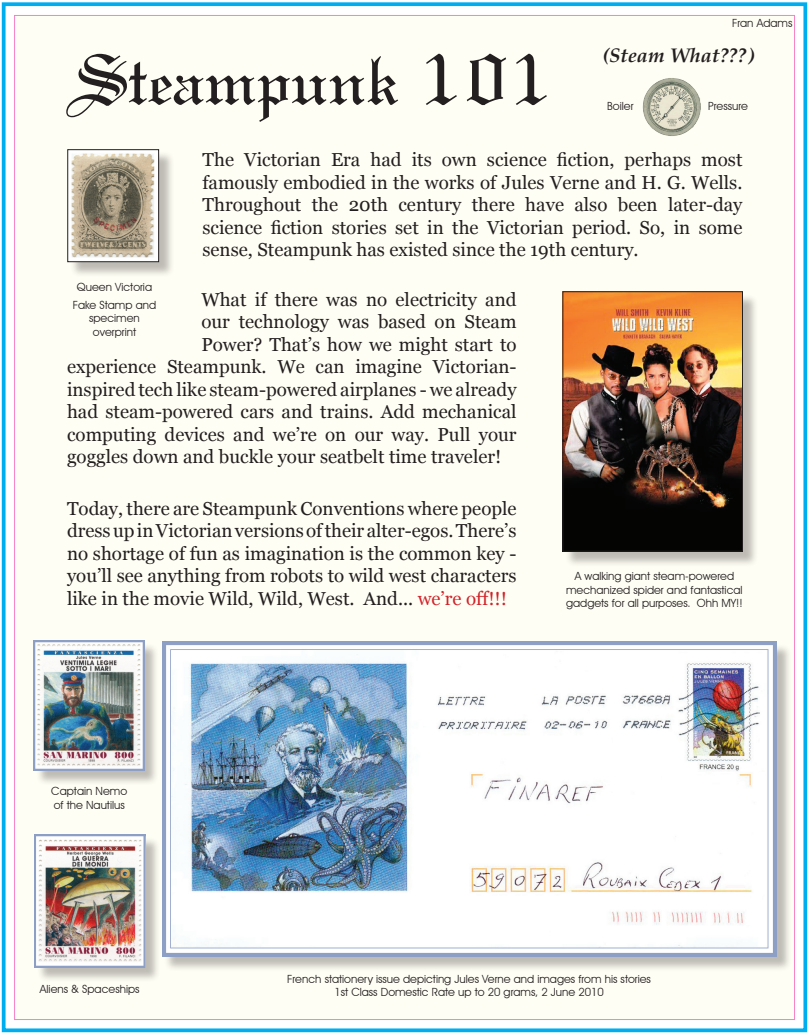
<style>
.page{position:relative;width:810px;height:1035px;background:#fff}
.page>*{position:absolute;margin:0;border:0;box-sizing:border-box;transform-origin:0 0}
.t1{font:75px "Clerestory SSK";color:#231f20}
.t2{font:italic 700 20px "Palatino";color:#231f20}
.t3{font:18.75px/22.5px "Georgia";color:#231f20;text-align:justify}
.t4{font:11.25px/13.5px "Avant Garde IT Cby BT";color:#231f20;text-align:center}
.s1{font-size:90px}
.s2{color:#d1232a}
</style>
<div class="page">
<div style="left:2px;top:2px;width:805px;height:1030px;border:4px solid #00aeef"></div>
<div style="left:14px;top:15px;width:781px;height:1005px;background:#fffef4"></div>
<div style="left:565px;top:293px;width:193px;height:274px;background:#231f20;opacity:.3"></div>
<img style="left:565px;top:294px;width:176px;height:255px">
<div style="left:563px;top:292px;width:180px;height:259px;border:1px solid #231f20"></div>
<img style="left:642px;top:78px;width:59px;height:58px">
<div style="left:164px;top:643px;width:628px;height:329px;background:#231f20;opacity:.3"></div>
<img style="left:162px;top:642px;width:614px;height:314px">
<div style="left:36px;top:643px;width:123px;height:143px;background:#231f20;opacity:.3"></div>
<img style="left:34px;top:641px;width:110px;height:130px">
<div style="left:36px;top:836px;width:125px;height:147px;background:#231f20;opacity:.3"></div>
<img style="left:35px;top:835px;width:110px;height:132px">
<div style="left:69px;top:151px;width:106px;height:127px;background:#231f20;opacity:.3"></div>
<img style="left:69px;top:151px;width:88px;height:109px">
<div style="left:67px;top:149px;width:92px;height:113px;border:1px solid #231f20"></div>
<h1 class="t1" style="left:65px;top:35px;width:490px">Steampunk <span class="s1">101</span></h1>
<p class="t4" style="left:732px;top:16px;width:62px">Fran Adams</p>
<p class="t2" style="left:602px;top:38px;width:152px">(Steam What???)</p>
<p class="t4" style="left:607px;top:99px;width:28px">Boiler</p>
<p class="t4" style="left:708px;top:99px;width:41px">Pressure</p>
<p class="t3" style="left:202px;top:148px;width:541px">The Victorian Era had its own science fiction, perhaps most famously embodied in the works of Jules Verne and H. G. Wells.<br>Throughout the 20th century there have also been later-day science fiction stories set in the Victorian period. So, in some sense, Steampunk has existed since the 19th century.</p>
<p class="t3" style="left:201px;top:287px;width:317px">What if there was no electricity and</p>
<p class="t3" style="left:201px;top:310px;width:317px">our technology was based on Steam</p>
<p class="t3" style="left:201px;top:332px;width:317px">Power? That’s how we might start to</p>
<p class="t3" style="left:67px;top:355px;width:451px">experience Steampunk. We can imagine Victorian-</p>
<p class="t3" style="left:67px;top:377px;width:451px">inspired tech like steam-powered airplanes - we already</p>
<p class="t3" style="left:67px;top:400px;width:451px">had steam-powered cars and trains. Add mechanical</p>
<p class="t3" style="left:67px;top:422px;width:451px">computing devices and we’re on our way. Pull your</p>
<p class="t3" style="left:67px;top:445px;width:436px">goggles down and buckle your seatbelt time traveler!</p>
<p class="t3" style="left:67px;top:496px;width:451px">Today, there are Steampunk Conventions where people dress up in Victorian versions of their alter-egos. There’s no shortage of fun as imagination is the common key - you’ll see anything from robots to wild west characters like in the movie Wild, Wild, West. And... <span class="s2">we’re off!!!</span></p>
<p class="t4" style="left:73px;top:278px;width:85px;line-height:18px">Queen Victoria<br>Fake Stamp and</p>
<p class="t4" style="left:89px;top:312px;width:52px">specimen overprint</p>
<p class="t4" style="left:566px;top:570px;width:178px">A walking giant steam-powered mechanized spider and fantastical gadgets for all purposes. Ohh MY!!</p>
<p class="t4" style="left:51px;top:784px;width:77px;text-align:left">Captain Nemo of the Nautilus</p>
<p class="t4" style="left:40px;top:982px;width:101px">Aliens &amp; Spaceships</p>
<p class="t4" style="left:287px;top:972px;width:365px">French stationery issue depicting Jules Verne and images from his stories<br>1st Class Domestic Rate up to 20 grams, 2 June 2010</p>
</div>
